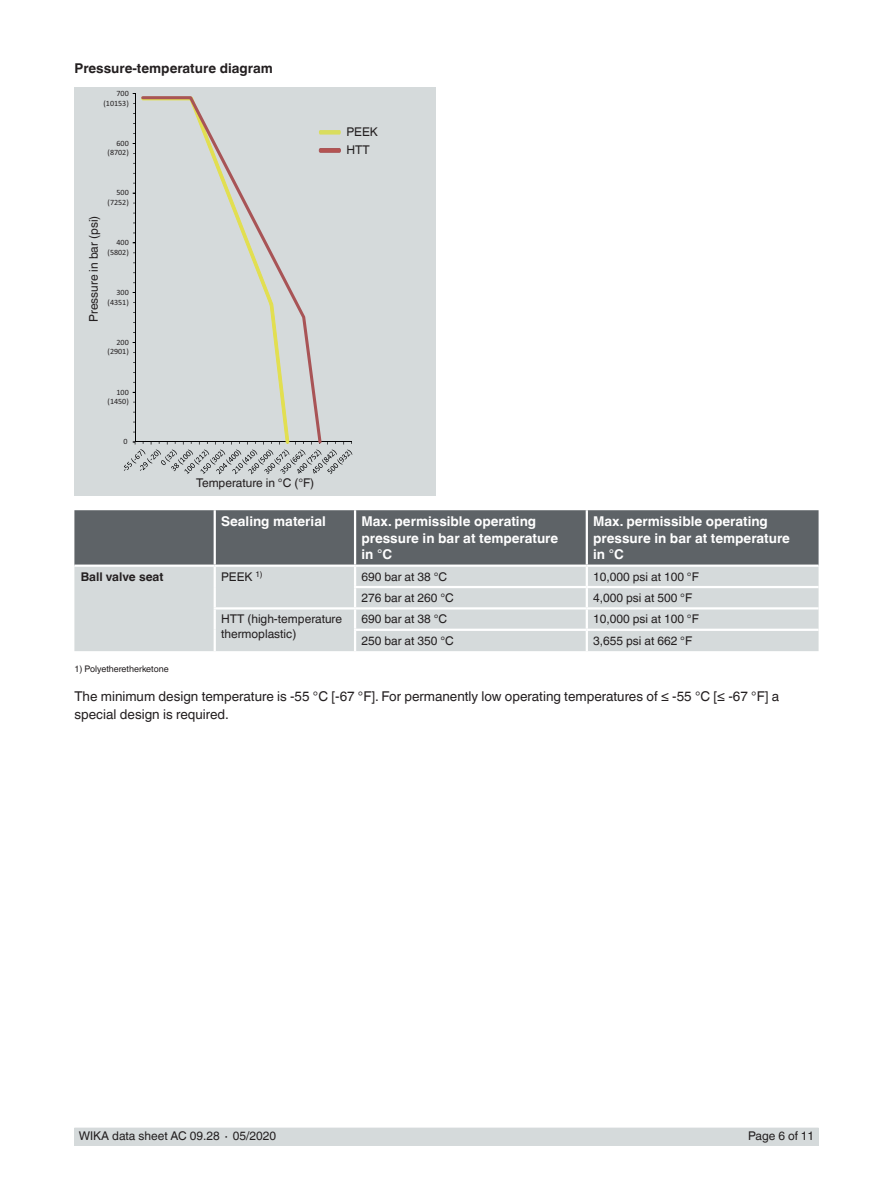
<style>
.page{position:relative;width:893px;height:1188px;background:#fff}
.page>*{position:absolute;margin:0;border:0;box-sizing:border-box;transform-origin:0 0}
.t1{font:700 13.5px/16.5px "Helvetica World";color:#fff}
.t2{font:13.5px/18px "Helvetica World";color:#231f20}
.t3{font:700 13.5px "Helvetica World";color:#231f20}
.t4{font:12px/15px "Helvetica World";color:#231f20}
.t5{font:700 12px "Helvetica World";color:#231f20}
.t6{font:9px "Helvetica World";color:#231f20}
.t7{font:8.1px/9.8px "Calibri";color:#231f20;text-align:right}
</style>
<div class="page">
<div style="left:74px;top:1128px;width:745px;height:17px;background:#d5dadb"></div>
<div style="left:74px;top:629px;width:745px;height:22px;background:#d5dadb"></div>
<hr style="left:354px;top:629px;width:233px;height:2px;background:#fff">
<hr style="left:587px;top:629px;width:232px;height:2px;background:#fff">
<svg style="left:74px;top:510px;width:745px;height:119px;background:#a0a5a7"></svg>
<hr style="left:354px;top:631px;width:2px;height:20px;background:#fff">
<hr style="left:586px;top:631px;width:2px;height:20px;background:#fff">
<hr style="left:354px;top:510px;width:2px;height:55px;background:#fff">
<hr style="left:215px;top:565px;width:140px;height:2px;background:#fff">
<hr style="left:74px;top:565px;width:141px;height:2px;background:#fff">
<hr style="left:214px;top:567px;width:2px;height:20px;background:#fff">
<hr style="left:214px;top:587px;width:2px;height:20px;background:#fff">
<hr style="left:214px;top:610px;width:2px;height:20px;background:#fff">
<hr style="left:214px;top:630px;width:2px;height:21px;background:#fff">
<div style="left:74px;top:87px;width:362px;height:408px;background:#d5dadb"></div>
<hr style="left:135px;top:94px;width:1px;height:348px;background:#000002">
<svg style="left:140px;top:96px;width:183px;height:346px"></svg>
<svg style="left:124px;top:442px;width:228px;height:32px"></svg>
<svg style="left:319px;top:148px;width:22px;height:5px"></svg>
<svg style="left:319px;top:130px;width:22px;height:5px"></svg>
<p class="t3" style="left:74px;top:61px;width:200px">Pressure-temperature diagram</p>
<p class="t7" style="left:103px;top:88px;width:27px">700 (10153)</p>
<p class="t7" style="left:108px;top:138px;width:23px">600 (8702)</p>
<p class="t7" style="left:108px;top:188px;width:23px">500 (7252)</p>
<p class="t4" style="left:86px;top:322px;width:107px;rotate:-90deg">Pressure in bar (psi)</p>
<p class="t7" style="left:108px;top:237px;width:23px">400 (5802)</p>
<p class="t7" style="left:108px;top:287px;width:23px">300 (4351)</p>
<p class="t7" style="left:108px;top:337px;width:23px">200 (2901)</p>
<p class="t7" style="left:108px;top:387px;width:23px">100 (1450)</p>
<p class="t7" style="left:123px;top:437px;width:6px">0</p>
<p class="t4" style="left:346px;top:123px;width:33px;line-height:18px">PEEK<br>HTT</p>
<p class="t4" style="left:196px;top:475px;width:120px">Temperature in °C (°F)</p>
<p class="t1" style="left:221px;top:513px;width:106px">Sealing material</p>
<p class="t1" style="left:361px;top:513px;width:198px">Max. permissible operating pressure in bar at temperature in °C</p>
<p class="t1" style="left:593px;top:513px;width:198px">Max. permissible operating pressure in bar at temperature in °C</p>
<p class="t5" style="left:81px;top:570px;width:84px">Ball valve seat</p>
<p class="t4" style="left:221px;top:569px;width:43px">PEEK <sup>1)</sup></p>
<p class="t4" style="left:361px;top:569px;width:87px">690 bar at 38 °C</p>
<p class="t4" style="left:593px;top:569px;width:107px">10,000 psi at 100 °F</p>
<p class="t4" style="left:361px;top:590px;width:94px">276 bar at 260 °C</p>
<p class="t4" style="left:593px;top:590px;width:101px">4,000 psi at 500 °F</p>
<p class="t4" style="left:221px;top:612px;width:122px">HTT (high-temperature thermoplastic)</p>
<p class="t4" style="left:361px;top:612px;width:87px">690 bar at 38 °C</p>
<p class="t4" style="left:593px;top:612px;width:107px">10,000 psi at 100 °F</p>
<p class="t4" style="left:361px;top:633px;width:94px">250 bar at 350 °C</p>
<p class="t4" style="left:593px;top:633px;width:101px">3,655 psi at 662 °F</p>
<p class="t6" style="left:74px;top:664px;width:96px">1) Polyetheretherketone</p>
<p class="t2" style="left:74px;top:687px;width:706px">The minimum design temperature is -55 °C [-67 °F]. For permanently low operating temperatures of ≤ -55 °C [≤ -67 °F] a special design is required.</p>
<p class="t4" style="left:79px;top:1129px;width:199px">WIKA data sheet AC 09.28 ∙ 05/2020</p>
<p class="t4" style="left:748px;top:1129px;width:68px">Page 6 of 11</p>
</div>
